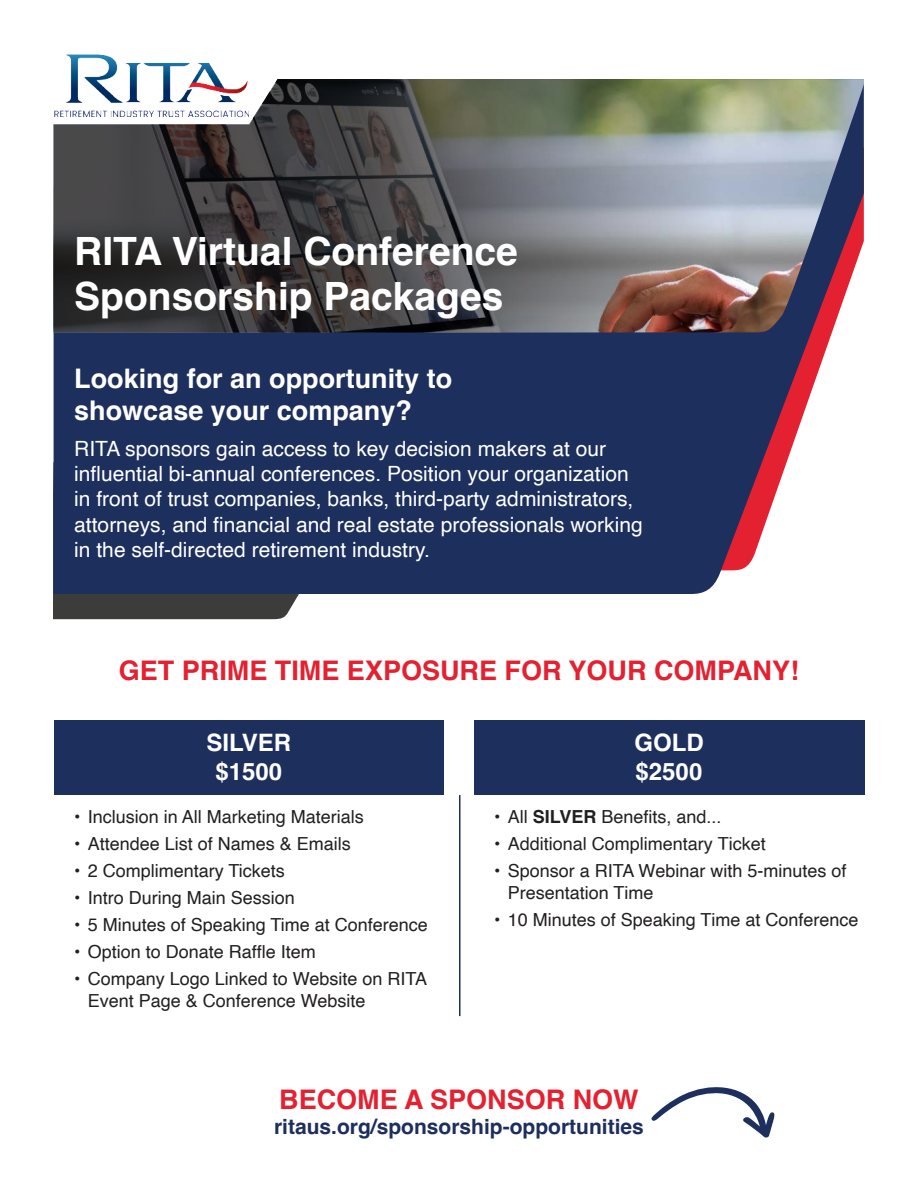
<style>
.page{position:relative;width:918px;height:1188px;background:#fff}
.page>*{position:absolute;margin:0;border:0;box-sizing:border-box;transform-origin:0 0}
.t1{font:700 39px/45px "Helvetica";color:#fff}
.t2{font:700 27px "Helvetica";color:#e42131}
.t3{font:700 27px/32.4px "Helvetica";color:#fff}
.t4{font:700 24px/28.8px "Helvetica";color:#fff;text-align:center}
.t5{font:21px/25.2px "Helvetica";color:#fff}
.t6{font:700 21px "Helvetica";color:#1d2f5d}
.t7{font:18px/21.6px "Helvetica";color:#221f1f}
.s1{font-weight:700}
</style>
<div class="page">
<div style="left:53px;top:461px;width:246px;height:158px;background:#3c3c3b"></div>
<svg style="left:54px;top:332px;width:778px;height:262px;background:#303b65"></svg>
<img style="left:54px;top:79px;width:810px;height:253px">
<div style="left:54px;top:721px;width:390px;height:74px;background:#1d2f5d"></div>
<div style="left:474px;top:721px;width:390px;height:74px;background:#1d2f5d"></div>
<img style="left:55px;top:54px;width:193px;height:62px">
<hr style="left:459px;top:795px;width:2px;height:221px;background:#1d2f5d">
<svg style="left:651px;top:1087px;width:124px;height:51px"></svg>
<h1 class="t1" style="left:74px;top:232px;width:445px">RITA Virtual Conference<br>Sponsorship Packages</h1>
<h2 class="t3" style="left:74px;top:364px;width:379px">Looking for an opportunity to showcase your company?</h2>
<p class="t5" style="left:74px;top:438px;width:570px">RITA sponsors gain access to key decision makers at our influential bi-annual conferences. Position your organization in front of trust companies, banks, third-party administrators, attorneys, and financial and real estate professionals working in the self-directed retirement industry.</p>
<h2 class="t2" style="left:119px;top:659px;width:682px">GET PRIME TIME EXPOSURE FOR YOUR COMPANY!</h2>
<h3 class="t4" style="left:206px;top:730px;width:86px">SILVER $1500</h3>
<p class="t7" style="left:74px;top:808px;width:291px">• Inclusion in All Marketing Materials</p>
<p class="t7" style="left:74px;top:835px;width:278px">• Attendee List of Names &amp; Emails</p>
<p class="t7" style="left:74px;top:862px;width:212px">• 2 Complimentary Tickets</p>
<p class="t7" style="left:74px;top:889px;width:222px">• Intro During Main Session</p>
<p class="t7" style="left:74px;top:916px;width:355px">• 5 Minutes of Speaking Time at Conference</p>
<p class="t7" style="left:74px;top:943px;width:243px">• Option to Donate Raffle Item</p>
<p class="t7" style="left:88px;top:970px;width:341px;text-indent:-14px">• Company Logo Linked to Website on RITA<br>Event Page &amp; Conference Website</p>
<h3 class="t4" style="left:634px;top:730px;width:71px;text-align:left">GOLD $2500</h3>
<p class="t7" style="left:494px;top:808px;width:229px">• All <span class="s1">SILVER</span> Benefits, and...</p>
<p class="t7" style="left:494px;top:835px;width:273px">• Additional Complimentary Ticket</p>
<p class="t7" style="left:508px;top:862px;width:340px;text-indent:-14px">• Sponsor a RITA Webinar with 5-minutes of<br>Presentation Time</p>
<p class="t7" style="left:494px;top:910px;width:366px">• 10 Minutes of Speaking Time at Conference</p>
<h2 class="t2" style="left:279px;top:1088px;width:361px">BECOME A SPONSOR NOW</h2>
<p class="t6" style="left:274px;top:1118px;width:371px">ritaus.org/sponsorship-opportunities</p>
</div>
